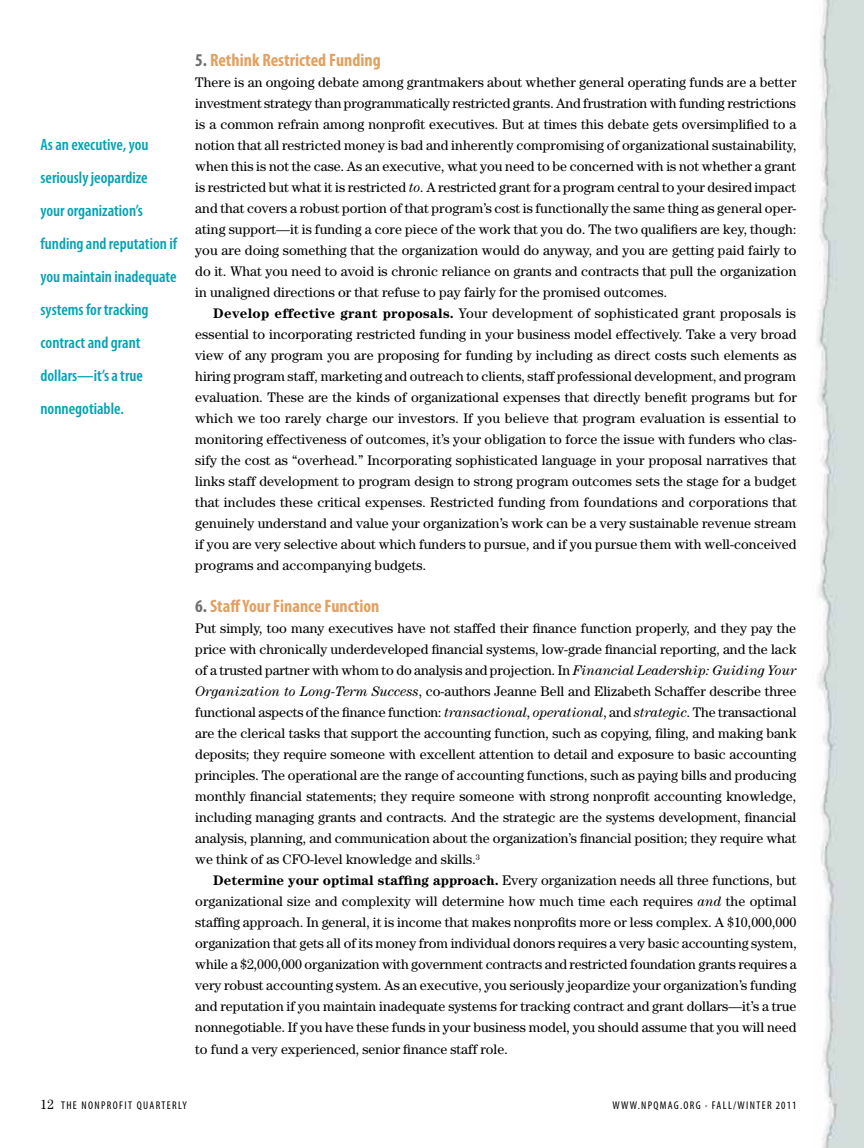
<style>
.page{position:relative;width:864px;height:1148px;background:#fff}
.page>*{position:absolute;margin:0;border:0;box-sizing:border-box;transform-origin:0 0}
.t1{font:700 condensed 18px "Myriad Pro";color:#e2a061}
.t2{font:600 condensed 16.5px/33px "Myriad Pro";color:#01a2b5}
.t3{font:13.8px/21px "Century";letter-spacing:.005em;color:#000;text-align:justify}
.t4{font:condensed 11.25px "Myriad Pro";letter-spacing:.12em;color:#000}
.s1{color:#6d6e71}
.s2{font-style:italic}
.s3{font-weight:700}
.s4{font-family:"Century";font-stretch:normal;font-size:13.5px}
.s5{color:#939598}
</style>
<div class="page">
<img style="left:817px;top:0;width:47px;height:1148px">
<p class="t2" style="left:40px;top:128px;width:138px">As an executive, you seriously jeopardize<br>your organization’s funding and reputation if you maintain inadequate systems for tracking contract and grant dollars—it’s a true nonnegotiable.</p>
<h1 class="t1" style="left:195px;top:49px;width:187px"><span class="s1">5.</span> Rethink Restricted Funding</h1>
<p class="t3" style="left:195px;top:72px;width:603px">There is an ongoing debate among grantmakers about whether general operating funds are a better investment strategy than programmatically restricted grants. And frustration with funding restrictions is a common refrain among nonprofit executives. But at times this debate gets oversimplified to a notion that all restricted money is bad and inherently compromising of organizational sustainability, when this is not the case. As an executive, what you need to be concerned with is not whether a grant is restricted but what it is restricted <span class="s2">to</span>. A restricted grant for a program central to your desired impact and that covers a robust portion of that program’s cost is functionally the same thing as general oper&shy;ating support—it is funding a core piece of the work that you do. The two qualifiers are key, though: you are doing something that the organization would do anyway, and you are getting paid fairly to do it. What you need to avoid is chronic reliance on grants and contracts that pull the organization in unaligned directions or that refuse to pay fairly for the promised outcomes.</p>
<p class="t3" style="left:195px;top:303px;width:603px;text-indent:18px"><span class="s3">Develop effective grant proposals.</span> Your development of sophisticated grant proposals is essential to incorporating restricted funding in your business model effectively. Take a very broad view of any program you are proposing for funding by including as direct costs such elements as hiring program staff, marketing and outreach to clients, staff professional development, and program evaluation. These are the kinds of organizational expenses that directly benefit programs but for which we too rarely charge our investors. If you believe that program evaluation is essential to monitoring effectiveness of outcomes, it’s your obligation to force the issue with funders who clas&shy;sify the cost as “overhead.” Incorporating sophisticated language in your proposal narratives that links staff development to program design to strong program outcomes sets the stage for a budget that includes these critical expenses. Restricted funding from foundations and corporations that genuinely understand and value your organization’s work can be a very sustainable revenue stream if you are very selective about which funders to pursue, and if you pursue them with well-conceived programs and accompanying budgets.</p>
<h1 class="t1" style="left:195px;top:595px;width:186px"><span class="s1">6.</span> Staff Your Finance Function</h1>
<p class="t3" style="left:195px;top:618px;width:603px">Put simply, too many executives have not staffed their finance function properly, and they pay the price with chronically underdeveloped financial systems, low-grade financial reporting, and the lack of a trusted partner with whom to do analysis and projection. In <span class="s2">Financial Leadership: Guiding Your Organization to Long-Term Success</span>, co-authors Jeanne Bell and Elizabeth Schaffer describe three functional aspects of the finance function: <span class="s2">transactional</span>, <span class="s2">operational</span>, and <span class="s2">strategic</span>. The transactional are the clerical tasks that support the accounting function, such as copying, filing, and making bank deposits; they require someone with excellent attention to detail and exposure to basic accounting principles. The operational are the range of accounting functions, such as paying bills and producing monthly financial statements; they require someone with strong nonprofit accounting knowledge, including managing grants and contracts. And the strategic are the systems development, financial analysis, planning, and communication about the organization’s financial position; they require what we think of as CFO-level knowledge and skills.<sup>3</sup></p>
<p class="t3" style="left:195px;top:870px;width:603px;text-indent:18px"><span class="s3">Determine your optimal staffing approach.</span> Every organization needs all three functions, but organizational size and complexity will determine how much time each requires <span class="s2">and</span> the optimal staffing approach. In general, it is income that makes nonprofits more or less complex. A $10,000,000 organization that gets all of its money from individual donors requires a very basic accounting system, while a $2,000,000 organization with government contracts and restricted foundation grants requires a very robust accounting system. As an executive, you seriously jeopardize your organization’s funding and reputation if you maintain inadequate systems for tracking contract and grant dollars—it’s a true nonnegotiable. If you have these funds in your business model, you should assume that you will need to fund a very experienced, senior finance staff role.</p>
<p class="t4" style="left:40px;top:1098px;width:148px"><span class="s4">12</span> THE NONPROFIT QUARTERLY</p>
<p class="t4" style="left:612px;top:1098px;width:132px">WWW.NPQMAG.ORG <span class="s5">•</span> FALL/WINTER</p>
<p class="t4" style="left:776px;top:1098px;width:22px">2011</p>
</div>
